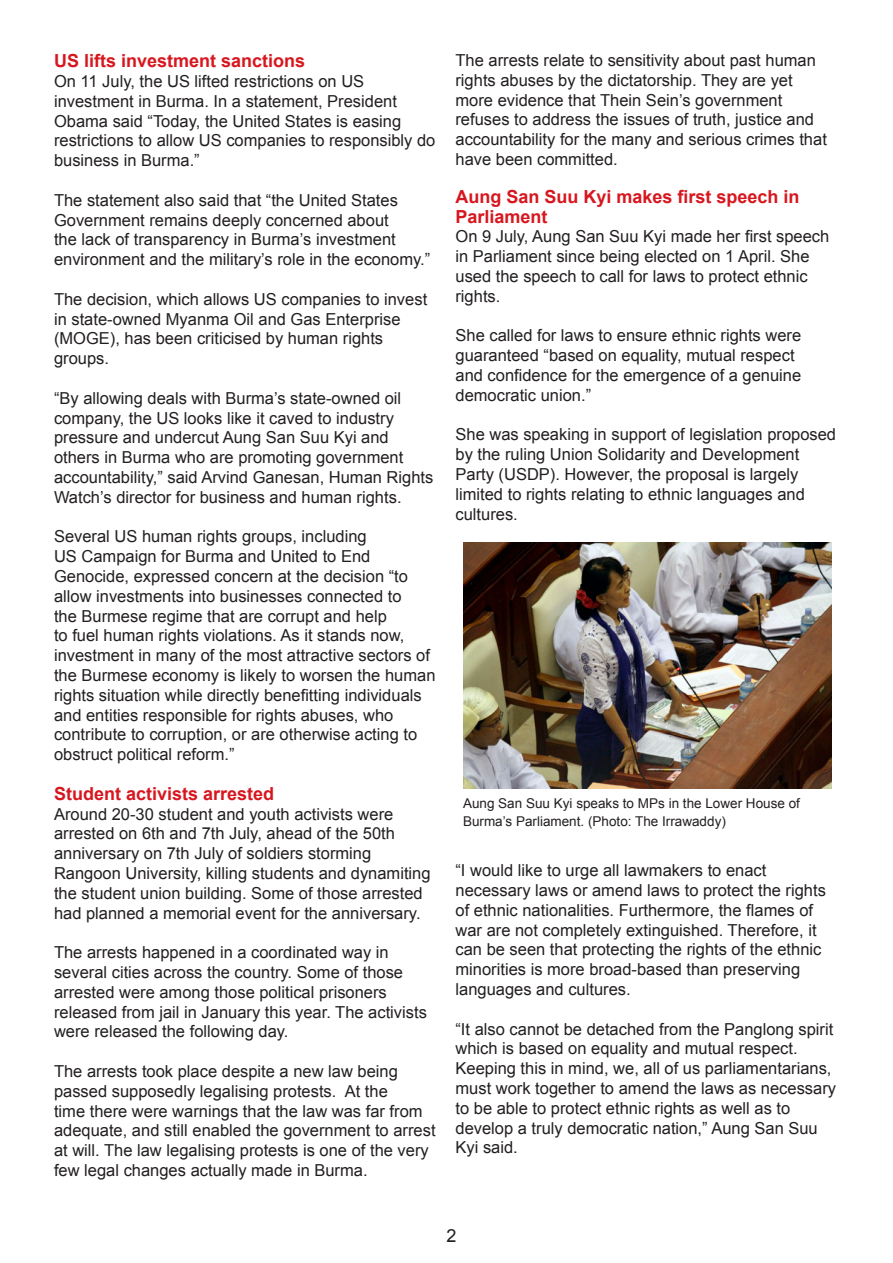
<style>
.page{position:relative;width:893px;height:1263px;background:#fff}
.page>*{position:absolute;margin:0;border:0;box-sizing:border-box;transform-origin:0 0}
.t1{font:700 18px/19.8px "Arial";color:#d7171f}
.t2{font:18px "Arial";color:#231f20}
.t3{font:16.5px/19.8px "Arial";color:#231f20}
.t4{font:13.5px/18px "Arial";color:#231f20}
</style>
<div class="page">
<img style="left:463px;top:543px;width:368px;height:246px">
<p class="t1" style="left:54px;top:51px;width:253px">US lifts investment sanctions</p>
<p class="t3" style="left:54px;top:71px;width:383px">On 11 July, the US lifted restrictions on US investment in Burma. In a statement, President Obama said “Today, the United States is easing restrictions to allow US companies to responsibly do business in Burma.”</p>
<p class="t3" style="left:54px;top:190px;width:378px">The statement also said that “the United States Government remains deeply concerned about<br>the lack of transparency in Burma’s investment environment and the military’s role in the economy.”</p>
<p class="t3" style="left:54px;top:289px;width:375px">The decision, which allows US companies to invest in state-owned Myanma Oil and Gas Enterprise (MOGE), has been criticised by human rights groups.</p>
<p class="t3" style="left:54px;top:388px;width:381px">“By allowing deals with Burma’s state-owned oil company, the US looks like it caved to industry pressure and undercut Aung San Suu Kyi and others in Burma who are promoting government accountability,” said Arvind Ganesan, Human Rights Watch’s director for business and human rights.</p>
<p class="t3" style="left:54px;top:527px;width:383px">Several US human rights groups, including<br>US Campaign for Burma and United to End Genocide, expressed concern at the decision “to allow investments into businesses connected to<br>the Burmese regime that are corrupt and help<br>to fuel human rights violations. As it stands now, investment in many of the most attractive sectors of the Burmese economy is likely to worsen the human rights situation while directly benefitting individuals and entities responsible for rights abuses, who contribute to corruption, or are otherwise acting to obstruct political reform.”</p>
<p class="t1" style="left:54px;top:784px;width:222px">Student activists arrested</p>
<p class="t3" style="left:54px;top:804px;width:378px">Around 20-30 student and youth activists were arrested on 6th and 7th July, ahead of the 50th anniversary on 7th July of soldiers storming Rangoon University, killing students and dynamiting the student union building. Some of those arrested had planned a memorial event for the anniversary.</p>
<p class="t3" style="left:54px;top:943px;width:374px">The arrests happened in a coordinated way in several cities across the country. Some of those arrested were among those political prisoners released from jail in January this year. The activists were released the following day.</p>
<p class="t3" style="left:54px;top:1061px;width:383px">The arrests took place despite a new law being passed supposedly legalising protests. At the<br>time there were warnings that the law was far from adequate, and still enabled the government to arrest at will. The law legalising protests is one of the very few legal changes actually made in Burma.</p>
<p class="t3" style="left:455px;top:50px;width:373px">The arrests relate to sensitivity about past human rights abuses by the dictatorship. They are yet more evidence that Thein Sein’s government refuses to address the issues of truth, justice and accountability for the many and serious crimes that have been committed.</p>
<p class="t1" style="left:455px;top:187px;width:346px">Aung San Suu Kyi makes first speech in<br>Parliament</p>
<p class="t3" style="left:455px;top:227px;width:375px">On 9 July, Aung San Suu Kyi made her first speech in Parliament since being elected on 1 April. She used the speech to call for laws to protect ethnic rights.</p>
<p class="t3" style="left:455px;top:326px;width:347px">She called for laws to ensure ethnic rights were guaranteed “based on equality, mutual respect and confidence for the emergence of a genuine democratic union.”</p>
<p class="t3" style="left:455px;top:425px;width:382px">She was speaking in support of legislation proposed by the ruling Union Solidarity and Development Party (USDP). However, the proposal is largely limited to rights relating to ethnic languages and cultures.</p>
<p class="t4" style="left:463px;top:794px;width:338px">Aung San Suu Kyi speaks to MPs in the Lower House of<br>Burma’s Parliament. (Photo: The Irrawaddy)</p>
<p class="t3" style="left:455px;top:860px;width:372px">“I would like to urge all lawmakers to enact necessary laws or amend laws to protect the rights of ethnic nationalities. Furthermore, the flames of war are not completely extinguished. Therefore, it can be seen that protecting the rights of the ethnic minorities is more broad-based than preserving languages and cultures.</p>
<p class="t3" style="left:455px;top:1019px;width:382px">“It also cannot be detached from the Panglong spirit which is based on equality and mutual respect.<br>Keeping this in mind, we, all of us parliamentarians, must work together to amend the laws as necessary to be able to protect ethnic rights as well as to develop a truly democratic nation,” Aung San Suu Kyi said.</p>
<p class="t2" style="left:446px;top:1224px;width:12px">2</p>
</div>
